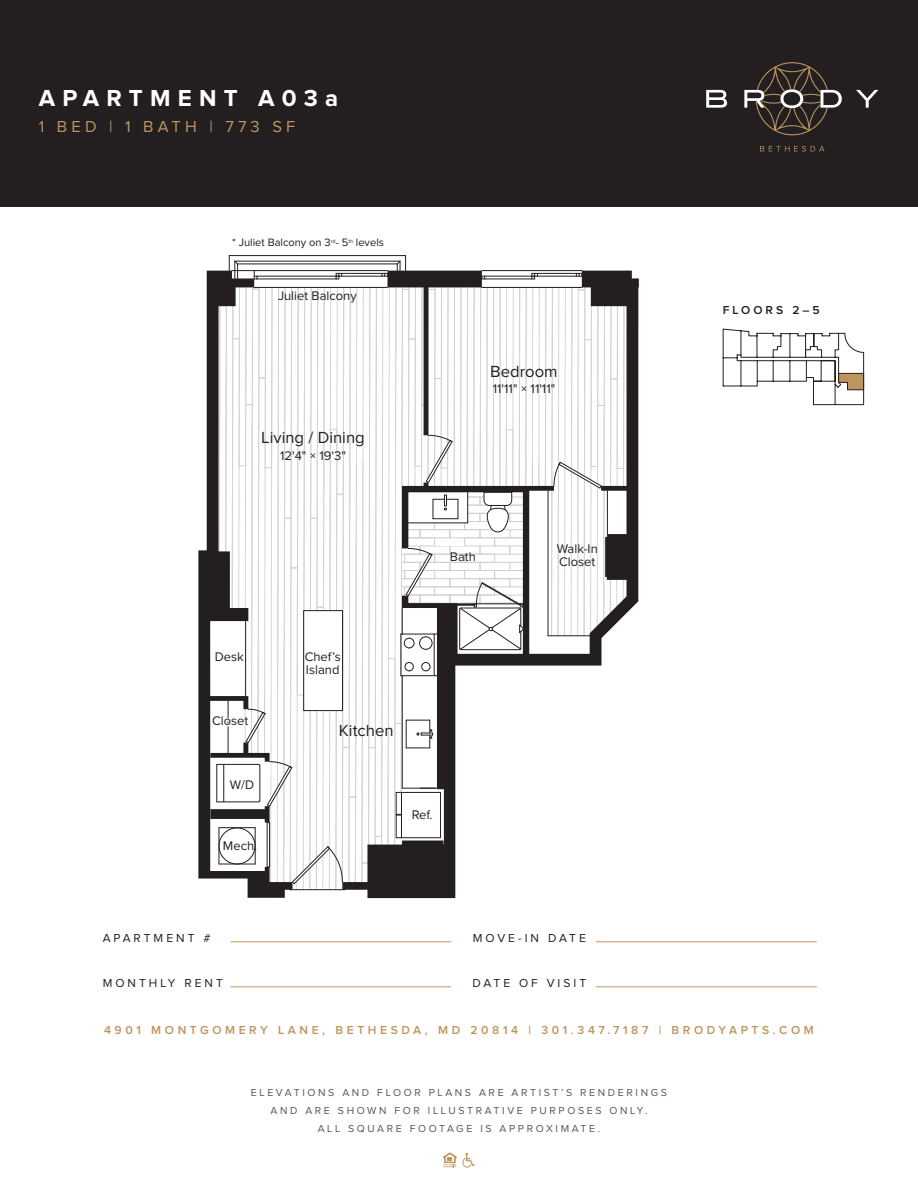
<style>
.page{position:relative;width:918px;height:1188px;background:#fff}
.page>*{position:absolute;margin:0;border:0;box-sizing:border-box;transform-origin:0 0}
.t1{font:700 24px "Proxima Nova";letter-spacing:.3em;color:#fff}
.t2{font:16.65px "Proxima Nova";color:#231f20}
.t3{font:16.5px "Proxima Nova";letter-spacing:.25em;color:#be955d}
.t4{font:12.9px/12.9px "Proxima Nova";color:#231f20}
.t5{font:600 12px "Proxima Nova";letter-spacing:.3em;color:#be955d}
.t6{font:12px "Proxima Nova";letter-spacing:.25em;color:#231f20}
.t7{font:600 12px "Proxima Nova";letter-spacing:.25em;color:#231f20}
.t8{font:11.1px "Proxima Nova";color:#231f20}
.t9{font:10.5px/18px "Proxima Nova";letter-spacing:.25em;color:#55585d;text-align:center}
</style>
<div class="page">
<div style="left:0;top:0;width:918px;height:207px;background:#231f20"></div>
<svg style="left:706px;top:62px;width:172px;height:73px"></svg>
<svg style="left:760px;top:146px;width:64px;height:6px"></svg>
<hr style="left:596px;top:941px;width:221px;height:1px;background:#be955d">
<hr style="left:596px;top:986px;width:221px;height:1px;background:#be955d">
<hr style="left:231px;top:941px;width:220px;height:1px;background:#be955d">
<hr style="left:231px;top:986px;width:220px;height:1px;background:#be955d">
<svg style="left:443px;top:1152px;width:32px;height:16px"></svg>
<svg style="left:722px;top:328px;width:142px;height:77px"></svg>
<svg style="left:292px;top:288px;width:50px;height:601px"></svg>
<svg style="left:342px;top:271px;width:297px;height:627px"></svg>
<svg style="left:198px;top:271px;width:94px;height:627px"></svg>
<hr style="left:228px;top:701px;width:1px;height:52px;background:#231f20">
<hr style="left:548px;top:491px;width:1px;height:145px;background:#231f20">
<hr style="left:548px;top:636px;width:42px;height:1px;background:#231f20">
<hr style="left:434px;top:634px;width:1px;height:42px;background:#231f20">
<hr style="left:401px;top:634px;width:1px;height:42px;background:#231f20">
<hr style="left:396px;top:792px;width:1px;height:46px;background:#231f20">
<hr style="left:401px;top:792px;width:1px;height:46px;background:#231f20">
<hr style="left:401px;top:837px;width:40px;height:1px;background:#231f20">
<hr style="left:401px;top:792px;width:40px;height:1px;background:#231f20">
<hr style="left:440px;top:792px;width:1px;height:46px;background:#231f20">
<hr style="left:607px;top:491px;width:1px;height:46px;background:#231f20">
<div style="left:304px;top:611px;width:39px;height:100px;background:#fff"></div>
<div style="left:303px;top:610px;width:40px;height:101px;border:1px solid #231f20"></div>
<svg style="left:421px;top:662px;width:10px;height:9px"></svg>
<svg style="left:401px;top:662px;width:13px;height:14px"></svg>
<hr style="left:245px;top:621px;width:1px;height:75px;background:#231f20">
<hr style="left:219px;top:827px;width:36px;height:1px;background:#231f20">
<hr style="left:219px;top:828px;width:1px;height:36px;background:#231f20">
<hr style="left:219px;top:864px;width:36px;height:1px;background:#231f20">
<hr style="left:255px;top:828px;width:1px;height:36px;background:#231f20">
<div style="left:219px;top:828px;width:36px;height:36px;border:1px solid #231f20;border-radius:50%"></div>
<hr style="left:402px;top:675px;width:35px;height:1px;background:#231f20">
<hr style="left:402px;top:676px;width:1px;height:112px;background:#231f20">
<hr style="left:402px;top:788px;width:34px;height:1px;background:#231f20">
<hr style="left:229px;top:255px;width:177px;height:1px;background:#231f20">
<hr style="left:238px;top:264px;width:159px;height:1px;background:#231f20">
<hr style="left:235px;top:261px;width:165px;height:1px;background:#231f20">
<svg style="left:229px;top:256px;width:9px;height:23px"></svg>
<svg style="left:406px;top:720px;width:27px;height:29px"></svg>
<hr style="left:342px;top:276px;width:40px;height:1px;background:#231f20">
<hr style="left:342px;top:273px;width:40px;height:1px;background:#231f20">
<hr style="left:257px;top:279px;width:79px;height:1px;background:#231f20">
<hr style="left:257px;top:276px;width:79px;height:1px;background:#231f20">
<svg style="left:336px;top:273px;width:6px;height:7px"></svg>
<svg style="left:254px;top:271px;width:4px;height:9px"></svg>
<hr style="left:537px;top:276px;width:39px;height:1px;background:#231f20">
<hr style="left:537px;top:273px;width:39px;height:1px;background:#231f20">
<svg style="left:576px;top:273px;width:7px;height:4px"></svg>
<hr style="left:485px;top:279px;width:47px;height:1px;background:#231f20">
<hr style="left:485px;top:276px;width:47px;height:1px;background:#231f20">
<svg style="left:532px;top:273px;width:6px;height:7px"></svg>
<hr style="left:232px;top:270px;width:156px;height:1px;background:#231f20">
<hr style="left:254px;top:287px;width:134px;height:1px;background:#231f20">
<hr style="left:482px;top:287px;width:100px;height:1px;background:#231f20">
<hr style="left:482px;top:270px;width:100px;height:1px;background:#231f20">
<hr style="left:267px;top:823px;width:3px;height:44px;background:#fff">
<hr style="left:290px;top:889px;width:55px;height:1px;background:#231f20">
<hr style="left:267px;top:823px;width:1px;height:44px;background:#231f20">
<hr style="left:269px;top:823px;width:1px;height:44px;background:#231f20">
<svg style="left:292px;top:846px;width:51px;height:39px"></svg>
<svg style="left:401px;top:492px;width:123px;height:158px"></svg>
<svg style="left:382px;top:256px;width:103px;height:227px"></svg>
<svg style="left:553px;top:462px;width:49px;height:27px"></svg>
<svg style="left:210px;top:709px;width:83px;height:114px"></svg>
<p class="t1" style="left:39px;top:87px;width:301px">APARTMENT A03a</p>
<p class="t3" style="left:39px;top:119px;width:258px">1 BED | 1 BATH | 773 SF</p>
<p class="t8" style="left:232px;top:236px;width:153px">* Juliet Balcony on 3<sup>rd</sup>- 5<sup>th</sup> levels</p>
<p class="t4" style="left:278px;top:289px;width:80px">Juliet Balcony</p>
<p class="t2" style="left:261px;top:428px;width:105px">Living / Dining</p>
<p class="t4" style="left:280px;top:449px;width:67px">12'4" × 19'3"</p>
<p class="t2" style="left:490px;top:362px;width:69px">Bedroom</p>
<p class="t4" style="left:493px;top:383px;width:64px">11'11" × 11'11"</p>
<p class="t4" style="left:450px;top:550px;width:27px">Bath</p>
<p class="t4" style="left:557px;top:542px;width:43px">Walk-In<br>Closet</p>
<p class="t4" style="left:215px;top:651px;width:31px">Desk</p>
<p class="t4" style="left:212px;top:715px;width:38px">Closet</p>
<p class="t4" style="left:230px;top:778px;width:26px">W/D</p>
<p class="t4" style="left:223px;top:839px;width:36px">Mech.</p>
<p class="t4" style="left:305px;top:651px;width:38px">Chef’s<br>Island</p>
<p class="t2" style="left:339px;top:721px;width:56px">Kitchen</p>
<p class="t4" style="left:412px;top:808px;width:22px">Ref.</p>
<p class="t7" style="left:723px;top:305px;width:99px">FLOORS 2–5</p>
<p class="t6" style="left:473px;top:933px;width:115px">MOVE-IN DATE</p>
<p class="t6" style="left:473px;top:978px;width:115px">DATE OF VISIT</p>
<p class="t5" style="left:104px;top:1024px;width:711px">4901 MONTGOMERY LANE, BETHESDA, MD 20814 | 301.347.7187 | BRODYAPTS.COM</p>
<p class="t6" style="left:103px;top:933px;width:110px">APARTMENT #</p>
<p class="t6" style="left:103px;top:978px;width:122px">MONTHLY RENT</p>
<p class="t9" style="left:251px;top:1084px;width:418px">ELEVATIONS AND FLOOR PLANS ARE ARTIST’S RENDERINGS<br>AND ARE SHOWN FOR ILLUSTRATIVE PURPOSES ONLY.<br>ALL SQUARE FOOTAGE IS APPROXIMATE.</p>
</div>
